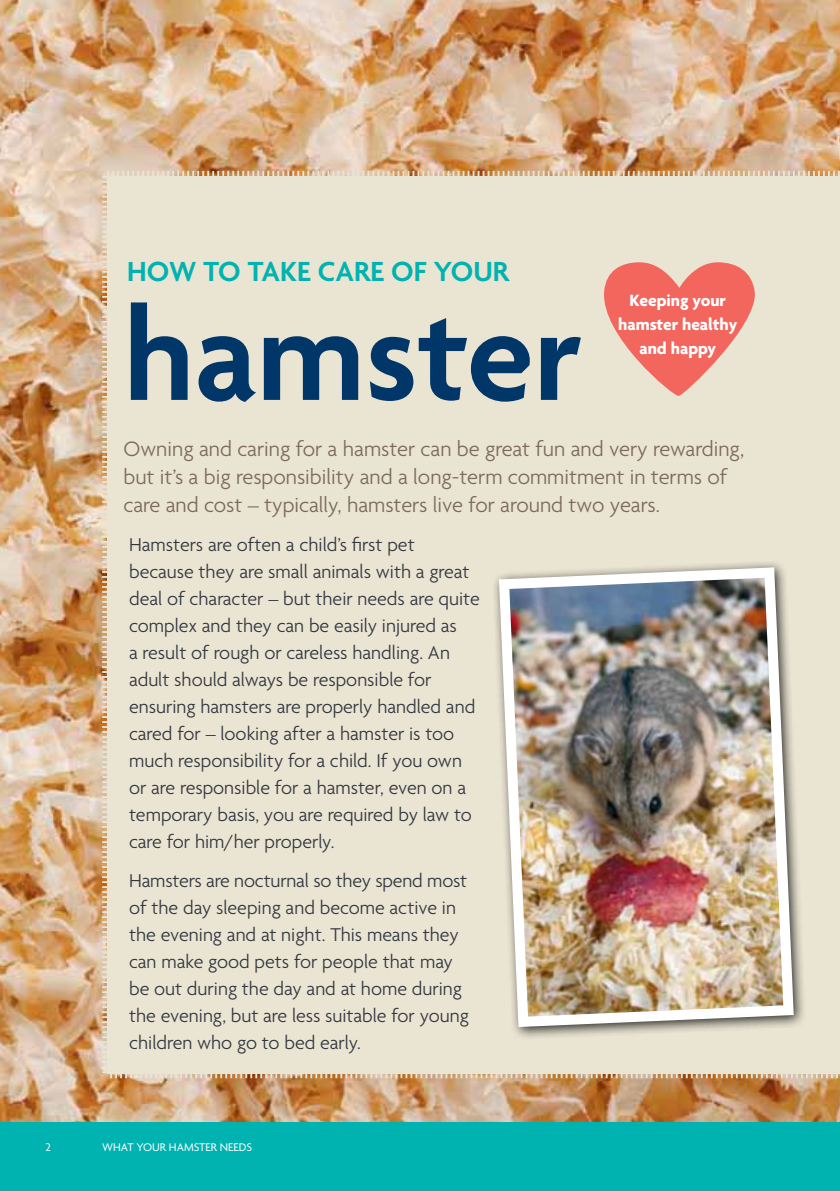
<style>
.page{position:relative;width:840px;height:1191px;background:#fff}
.page>*{position:absolute;margin:0;border:0;box-sizing:border-box;transform-origin:0 0}
.t1{font:600 136.8px "Agenda";color:#003768}
.t2{font:600 29.8px "Agenda";letter-spacing:.005em;color:#00b3b0}
.t3{font:300 22.4px/28px "Agenda";color:#7b6a5d}
.t4{font:300 20px/27px "Agenda";color:#32363f}
.t5{font:700 17.6px/24px "Agenda";color:#fff;text-align:center}
.t6{font:12px "Agenda";color:#fff}
</style>
<div class="page">
<img style="left:0;top:0;width:839px;height:1123px">
<div style="left:100px;top:169px;width:739px;height:911px;background:#eae4d2"></div>
<div style="left:491px;top:560px;width:315px;height:480px;background:#000;opacity:.8"></div>
<img style="left:493px;top:562px;width:305px;height:470px">
<div style="left:0;top:1123px;width:839px;height:68px;background:#00b3b0"></div>
<svg style="left:600px;top:262px;width:158px;height:134px;background:#ef9488"></svg>
<h2 class="t2" style="left:127px;top:253px;width:383px">HOW TO TAKE CARE OF YOUR</h2>
<h1 class="t1" style="left:123px;top:272px;width:459px">hamster</h1>
<p class="t5" style="left:617px;top:288px;width:121px">Keeping your hamster healthy and happy</p>
<p class="t3" style="left:123px;top:434px;width:622px">Owning and caring for a hamster can be great fun and very rewarding, but it’s a big responsibility and a long-term commitment in terms of care and cost – typically, hamsters live for around two years.</p>
<p class="t4" style="left:129px;top:531px;width:352px">Hamsters are often a child’s first pet because they are small animals with a great deal of character – but their needs are quite complex and they can be easily injured as<br>a result of rough or careless handling. An adult should always be responsible for ensuring hamsters are properly handled and cared for – looking after a hamster is too much responsibility for a child. If you own or are responsible for a hamster, even on a temporary basis, you are required by law to care for him/her properly.</p>
<p class="t4" style="left:129px;top:867px;width:341px">Hamsters are nocturnal so they spend most of the day sleeping and become active in the evening and at night. This means they can make good pets for people that may be out during the day and at home during the evening, but are less suitable for young children who go to bed early.</p>
<p class="t6" style="left:45px;top:1140px;width:7px">2</p>
<p class="t6" style="left:102px;top:1140px;width:151px">WHAT YOUR HAMSTER NEEDS</p>
</div>
